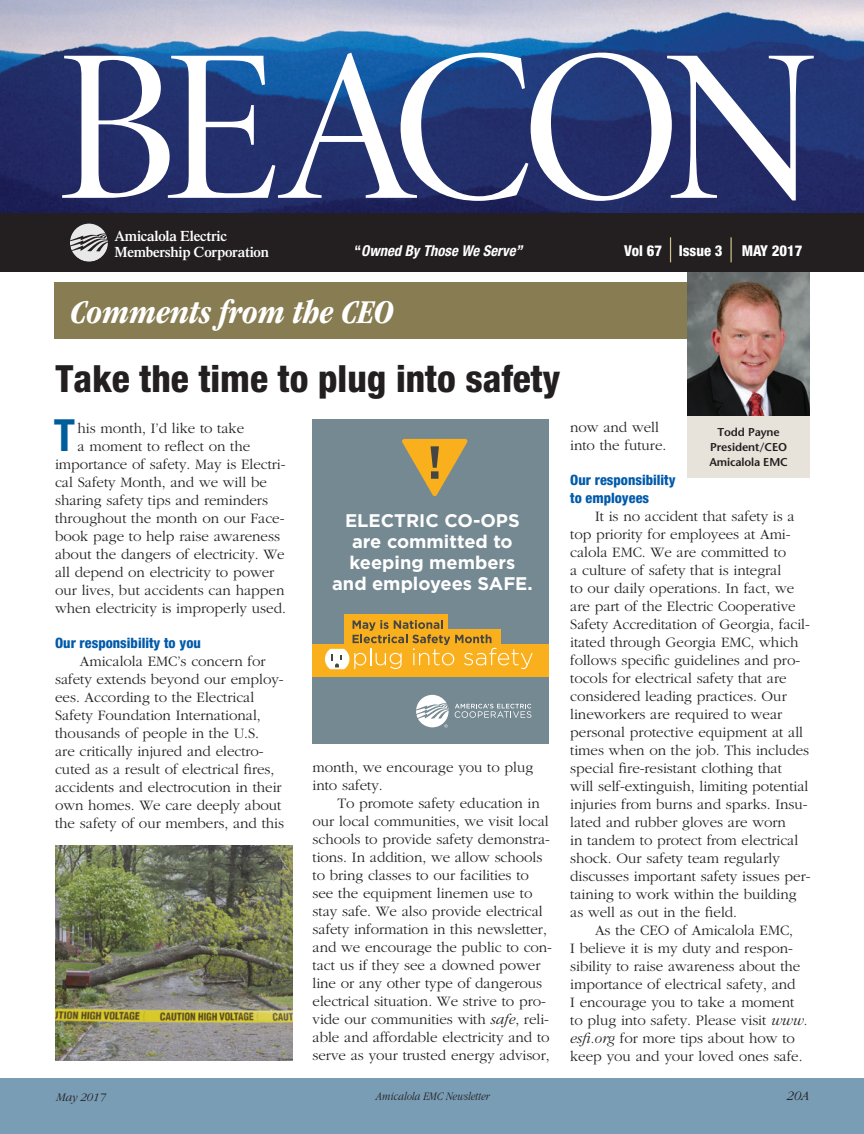
<style>
.page{position:relative;width:864px;height:1134px;background:#fff}
.page>*{position:absolute;margin:0;border:0;box-sizing:border-box;transform-origin:0 0}
.t1{font:219.3px "Minion Pro Disp";letter-spacing:-.065em;color:#fff}
.t2{font:700 condensed 44.4px "Helvetica Neue LT Std";color:#005d9c}
.t3{font:800 condensed 37.5px "Helvetica Neue LT Std";color:#231f20}
.t4{font:italic 700 condensed 34.5px "ITC Garamond Std";letter-spacing:-.005em;color:#fff}
.t5{font:700 18.3px/21px "Gotham";color:#fff;text-align:center}
.t6{font:300 15px/18px "ITC Garamond Std";color:#231f20}
.t7{font:italic 700 condensed 15px "Helvetica Neue LT Std";color:#fff}
.t8{font:800 condensed 15px "Helvetica Neue LT Std";color:#fff}
.t9{font:600 14.85px "Times LT Std";letter-spacing:-.015em;color:#fff}
.t10{font:800 condensed 14.25px/18px "Helvetica Neue LT Std";color:#015aaa}
.t11{font:italic 300 13.5px "ITC Garamond Std";color:#231f20}
.t12{font:italic 300 12px "ITC Garamond Std";color:#231f20;scale:.85 1}
.t13{font:italic 300 12px "ITC Garamond Std";color:#231f20}
.t14{font:600 11.4px/15px "Stone Sans Std";letter-spacing:-.01em;color:#231f20;text-align:center}
.s1{font-style:normal}
.s2{font-style:italic}
</style>
<div class="page">
<div style="left:688px;top:358px;width:122px;height:119px;background:#e7e3da"></div>
<div style="left:54px;top:283px;width:756px;height:56px;background:#887c52"></div>
<img style="left:688px;top:272px;width:122px;height:144px">
<img style="left:0;top:0;width:864px;height:213px">
<div style="left:0;top:1079px;width:864px;height:55px;background:#7a9db6"></div>
<div style="left:0;top:213px;width:864px;height:59px;background:#231f20"></div>
<svg style="left:670px;top:237px;width:1px;height:25px"></svg>
<svg style="left:731px;top:237px;width:1px;height:25px"></svg>
<svg style="left:70px;top:224px;width:38px;height:38px"></svg>
<img style="left:55px;top:846px;width:238px;height:215px">
<div style="left:313px;top:420px;width:236px;height:324px;background:#758992"></div>
<div style="left:344px;top:614px;width:104px;height:17px;background:#faaf1c"></div>
<div style="left:313px;top:645px;width:236px;height:32px;background:#faaf1c"></div>
<svg style="left:325px;top:620px;width:208px;height:49px"></svg>
<svg style="left:402px;top:439px;width:66px;height:58px"></svg>
<svg style="left:455px;top:704px;width:76px;height:14px"></svg>
<svg style="left:416px;top:695px;width:33px;height:33px"></svg>
<h1 class="t1" style="left:55px;top:-3px;width:766px">BEACON</h1>
<p class="t9" style="left:114px;top:228px;width:114px">Amicalola Electric</p>
<p class="t9" style="left:114px;top:243px;width:156px">Membership Corporation</p>
<p class="t7" style="left:354px;top:242px;width:169px"><span class="s1">“</span>Owned By Those We Serve”</p>
<p class="t8" style="left:624px;top:241px;width:100px">Vol 67 Issue 3</p>
<p class="t8" style="left:742px;top:241px;width:62px">MAY 2017</p>
<h3 class="t4" style="left:71px;top:293px;width:325px">Comments from the CEO</h3>
<h3 class="t3" style="left:56px;top:355px;width:507px">Take the time to plug into safety</h3>
<h2 class="t2" style="left:54px;top:408px;width:23px">T</h2>
<p class="t6" style="left:78px;top:419px;width:168px">his month, I’d like to take</p>
<p class="t6" style="left:78px;top:437px;width:174px">a moment to reflect on the</p>
<p class="t6" style="left:55px;top:455px;width:232px">importance of safety. May is Electri-</p>
<p class="t6" style="left:55px;top:473px;width:213px">cal Safety Month, and we will be</p>
<p class="t6" style="left:55px;top:491px;width:214px">sharing safety tips and reminders</p>
<p class="t6" style="left:55px;top:509px;width:231px">throughout the month on our Face-</p>
<p class="t6" style="left:55px;top:527px;width:226px">book page to help raise awareness</p>
<p class="t6" style="left:55px;top:545px;width:231px">about the dangers of electricity. We</p>
<p class="t6" style="left:55px;top:563px;width:221px">all depend on electricity to power</p>
<p class="t6" style="left:55px;top:581px;width:231px">our lives, but accidents can happen</p>
<p class="t6" style="left:55px;top:599px;width:232px">when electricity is improperly used.</p>
<p class="t10" style="left:55px;top:633px;width:147px">Our responsibility to you</p>
<p class="t6" style="left:55px;top:652px;width:231px;text-indent:25px">Amicalola EMC’s concern for safety extends beyond our employ&shy;ees. According to the Electrical Safety Foundation International, thousands of people in the U.S.<br>are critically injured and electro&shy;cuted as a result of electrical fires, accidents and electrocution in their own homes. We care deeply about the safety of our members, and this</p>
<p class="t5" style="left:332px;top:510px;width:202px">ELECTRIC CO-OPS are committed to keeping members and employees SAFE.</p>
<p class="t6" style="left:313px;top:759px;width:222px">month, we encourage you to plug into safety.</p>
<p class="t6" style="left:313px;top:795px;width:241px;text-indent:25px">To promote safety education in our local communities, we visit local schools to provide safety demonstra&shy;tions. In addition, we allow schools to bring classes to our facilities to see the equipment linemen use to stay safe. We also provide electrical safety information in this newsletter, and we encourage the public to con&shy;tact us if they see a downed power line or any other type of dangerous electrical situation. We strive to pro&shy;vide our communities with <span class="s2">safe</span>, reli&shy;able and affordable electricity and to serve as your trusted energy advisor,</p>
<p class="t6" style="left:570px;top:418px;width:98px">now and well into the future.</p>
<p class="t10" style="left:570px;top:470px;width:107px">Our responsibility to employees</p>
<p class="t6" style="left:570px;top:507px;width:242px;text-indent:25px">It is no accident that safety is a top priority for employees at Ami&shy;calola EMC. We are committed to<br>a culture of safety that is integral<br>to our daily operations. In fact, we are part of the Electric Cooperative Safety Accreditation of Georgia, facil&shy;itated through Georgia EMC, which follows specific guidelines and pro&shy;tocols for electrical safety that are considered leading practices. Our lineworkers are required to wear personal protective equipment at all times when on the job. This includes special fire-resistant clothing that<br>will self-extinguish, limiting potential injuries from burns and sparks. Insu&shy;lated and rubber gloves are worn<br>in tandem to protect from electrical shock. Our safety team regularly discusses important safety issues per&shy;taining to work within the building as well as out in the field.</p>
<p class="t6" style="left:570px;top:921px;width:239px;text-indent:25px">As the CEO of Amicalola EMC,<br>I believe it is my duty and respon&shy;sibility to raise awareness about the importance of electrical safety, and<br>I encourage you to take a moment to plug into safety. Please visit <span class="s2">www. esfi.org</span> for more tips about how to keep you and your loved ones safe.</p>
<p class="t14" style="left:709px;top:425px;width:80px">Todd Payne<br>President/CEO<br>Amicalola EMC</p>
<p class="t13" style="left:56px;top:1091px;width:51px">May 2017</p>
<p class="t12" style="left:375px;top:1090px;width:136px">Amicalola EMC Newsletter</p>
<p class="t11" style="left:787px;top:1089px;width:24px">20A</p>
</div>
